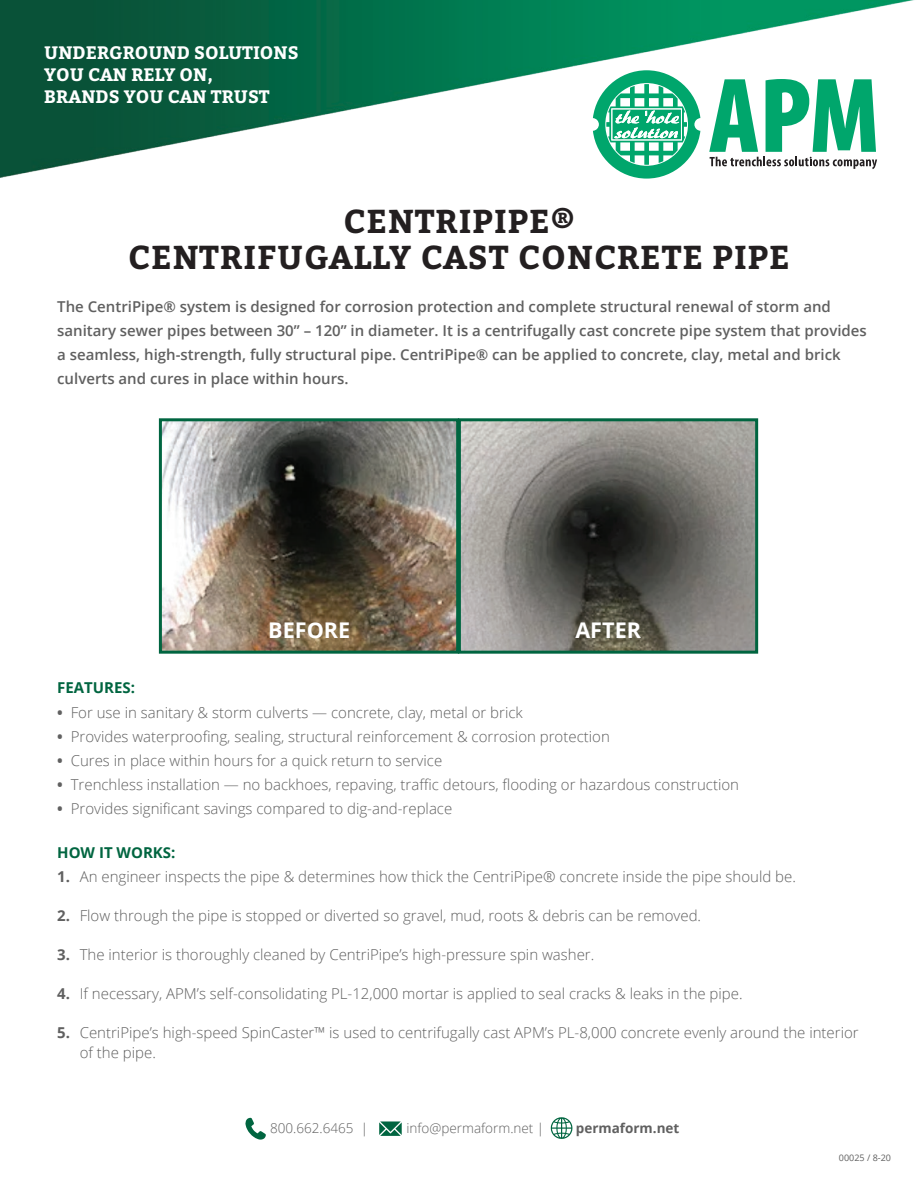
<style>
.page{position:relative;width:918px;height:1188px;background:#fff}
.page>*{position:absolute;margin:0;border:0;box-sizing:border-box;transform-origin:0 0}
.t1{font:700 33px "Bitter";letter-spacing:.03em;color:#231f20}
.t2{font:700 21.6px "Open Sans";color:#fff}
.t3{font:700 18px "Bitter";color:#fff}
.t4{font:300 15px "Open Sans";color:#606060}
.t5{font:600 15px/24px "Open Sans";color:#606060}
.t6{font:700 15px "Open Sans";color:#006540}
.t7{font:300 13.5px "Open Sans";color:#606060}
.t8{font:700 13.5px "Open Sans";color:#606060}
.t9{font:9px "Open Sans";color:#606060}
.s1{font-weight:700}
</style>
<div class="page">
<img style="left:0;top:0;width:914px;height:1131px">
<svg style="left:709px;top:79px;width:168px;height:90px"></svg>
<svg style="left:593px;top:70px;width:107px;height:109px"></svg>
<svg style="left:245px;top:1118px;width:21px;height:22px"></svg>
<svg style="left:379px;top:1121px;width:23px;height:15px"></svg>
<svg style="left:551px;top:1117px;width:21px;height:22px"></svg>
<img style="left:163px;top:422px;width:591px;height:228px">
<div style="left:159px;top:418px;width:300px;height:236px;border:3px solid #006540"></div>
<div style="left:458px;top:418px;width:300px;height:236px;border:3px solid #006540"></div>
<p class="t3" style="left:44px;top:41px;width:256px">UNDERGROUND SOLUTIONS</p>
<p class="t3" style="left:44px;top:63px;width:170px">YOU CAN RELY ON,</p>
<p class="t3" style="left:44px;top:84px;width:227px">BRANDS YOU CAN TRUST</p>
<p class="t1" style="left:344px;top:200px;width:232px">CENTRIPIPE®</p>
<p class="t1" style="left:128px;top:236px;width:663px">CENTRIFUGALLY CAST CONCRETE PIPE</p>
<p class="t5" style="left:57px;top:294px;width:811px">The CentriPipe® system is designed for corrosion protection and complete structural renewal of storm and sanitary sewer pipes between 30” – 120” in diameter. It is a centrifugally cast concrete pipe system that provides a seamless, high-strength, fully structural pipe. CentriPipe® can be applied to concrete, clay, metal and brick culverts and cures in place within hours.</p>
<p class="t2" style="left:268px;top:615px;width:84px">BEFORE</p>
<p class="t2" style="left:575px;top:615px;width:67px">AFTER</p>
<p class="t6" style="left:57px;top:677px;width:79px">FEATURES:</p>
<p class="t4" style="left:57px;top:702px;width:467px"><span class="s1">•</span> For use in sanitary &amp; storm culverts — concrete, clay, metal or brick</p>
<p class="t4" style="left:57px;top:726px;width:554px"><span class="s1">•</span> Provides waterproofing, sealing, structural reinforcement &amp; corrosion protection</p>
<p class="t4" style="left:57px;top:750px;width:387px"><span class="s1">•</span> Cures in place within hours for a quick return to service</p>
<p class="t4" style="left:57px;top:774px;width:683px"><span class="s1">•</span> Trenchless installation — no backhoes, repaving, traffic detours, flooding or hazardous construction</p>
<p class="t4" style="left:57px;top:798px;width:397px"><span class="s1">•</span> Provides significant savings compared to dig-and-replace</p>
<p class="t6" style="left:57px;top:842px;width:120px">HOW IT WORKS:</p>
<p class="t4" style="left:57px;top:866px;width:740px"><span class="s1">1.</span> An engineer inspects the pipe &amp; determines how thick the CentriPipe® concrete inside the pipe should be.</p>
<p class="t4" style="left:57px;top:905px;width:645px"><span class="s1">2.</span> Flow through the pipe is stopped or diverted so gravel, mud, roots &amp; debris can be removed.</p>
<p class="t4" style="left:57px;top:944px;width:539px"><span class="s1">3.</span> The interior is thoroughly cleaned by CentriPipe’s high-pressure spin washer.</p>
<p class="t4" style="left:57px;top:983px;width:687px"><span class="s1">4.</span> If necessary, APM’s self-consolidating PL-12,000 mortar is applied to seal cracks &amp; leaks in the pipe.</p>
<p class="t4" style="left:57px;top:1022px;width:803px"><span class="s1">5.</span> CentriPipe’s high-speed SpinCaster™ is used to centrifugally cast APM’s PL-8,000 concrete evenly around the interior</p>
<p class="t4" style="left:80px;top:1042px;width:78px">of the pipe.</p>
<p class="t7" style="left:270px;top:1119px;width:99px">800.662.6465 |</p>
<p class="t7" style="left:407px;top:1119px;width:139px">info@permaform.net |</p>
<p class="t8" style="left:576px;top:1119px;width:105px">permaform.net</p>
<p class="t9" style="left:839px;top:1151px;width:54px">00025 / 8-20</p>
</div>
